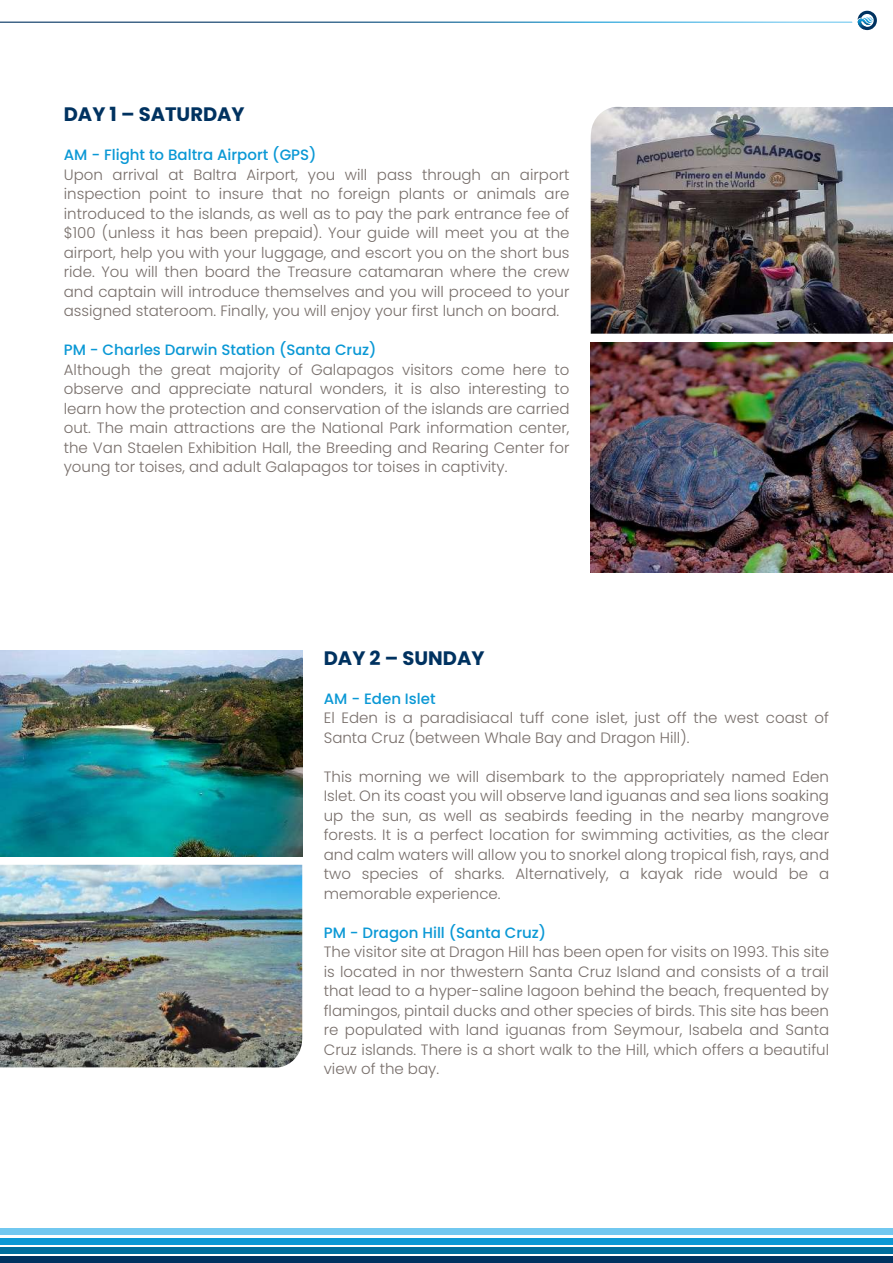
<style>
.page{position:relative;width:893px;height:1263px;background:#fff}
.page>*{position:absolute;margin:0;border:0;box-sizing:border-box;transform-origin:0 0}
.t1{font:700 19.5px "Poppins";color:#003260}
.t2{font:300 15px/19.5px "Poppins";color:#776e6a;text-align:justify}
.t3{font:500 15px "Poppins";color:#0a98d5}
</style>
<div class="page">
<img style="left:591px;top:342px;width:302px;height:230px">
<img style="left:0;top:650px;width:302px;height:206px">
<img style="left:0;top:865px;width:302px;height:202px">
<img style="left:591px;top:107px;width:302px;height:227px">
<div style="left:0;top:1256px;width:893px;height:7px;background:#003260"></div>
<div style="left:0;top:1247px;width:893px;height:6px;background:#006e9e"></div>
<div style="left:0;top:1238px;width:893px;height:6px;background:#0a98d5"></div>
<div style="left:0;top:1228px;width:893px;height:7px;background:#72c8f0"></div>
<svg style="left:857px;top:11px;width:20px;height:19px"></svg>
<h1 class="t1" style="left:64px;top:103px;width:182px">DAY 1 – SATURDAY</h1>
<p class="t3" style="left:64px;top:146px;width:254px">AM - Flight to Baltra Airport (GPS)</p>
<p class="t2" style="left:64px;top:165px;width:507px">Upon arrival at Baltra Airport, you will pass through an airport inspection point to insure that no foreign plants or animals are introduced to the islands, as well as to pay the park entrance fee of $100 (unless it has been prepaid). Your guide will meet you at the airport, help you with your luggage, and escort you on the short bus ride. You will then board the Treasure catamaran where the crew and captain will introduce themselves and you will proceed to your assigned stateroom. Finally, you will enjoy your first lunch on board.</p>
<p class="t3" style="left:64px;top:341px;width:314px">PM - Charles Darwin Station (Santa Cruz)</p>
<p class="t2" style="left:64px;top:360px;width:507px">Although the great majority of Galapagos visitors come here to observe and appreciate natural wonders, it is also interesting to learn how the protection and conservation of the islands are carried out. The main attractions are the National Park information center, the Van Staelen Exhibition Hall, the Breeding and Rearing Center for young tor toises, and adult Galapagos tor toises in captivity.</p>
<h1 class="t1" style="left:324px;top:646px;width:162px">DAY 2 – SUNDAY</h1>
<p class="t3" style="left:324px;top:690px;width:113px">AM - Eden Islet</p>
<p class="t2" style="left:324px;top:708px;width:507px">El Eden is a paradisiacal tuff cone islet, just off the west coast of<br>Santa Cruz (between Whale Bay and Dragon Hill).</p>
<p class="t2" style="left:324px;top:767px;width:507px">This morning we will disembark to the appropriately named Eden Islet. On its coast you will observe land iguanas and sea lions soaking up the sun, as well as seabirds feeding in the nearby mangrove forests. It is a perfect location for swimming activities, as the clear and calm waters will allow you to snorkel along tropical fish, rays, and two species of sharks. Alternatively, a kayak ride would be a memorable experience.</p>
<p class="t3" style="left:324px;top:924px;width:224px">PM - Dragon Hill (Santa Cruz)</p>
<p class="t2" style="left:324px;top:942px;width:507px">The visitor site at Dragon Hill has been open for visits on 1993. This site is located in nor thwestern Santa Cruz Island and consists of a trail that lead to a hyper-saline lagoon behind the beach, frequented by flamingos, pintail ducks and other species of birds. This site has been re populated with land iguanas from Seymour, Isabela and Santa Cruz islands. There is a short walk to the Hill, which offers a beautiful view of the bay.</p>
</div>
